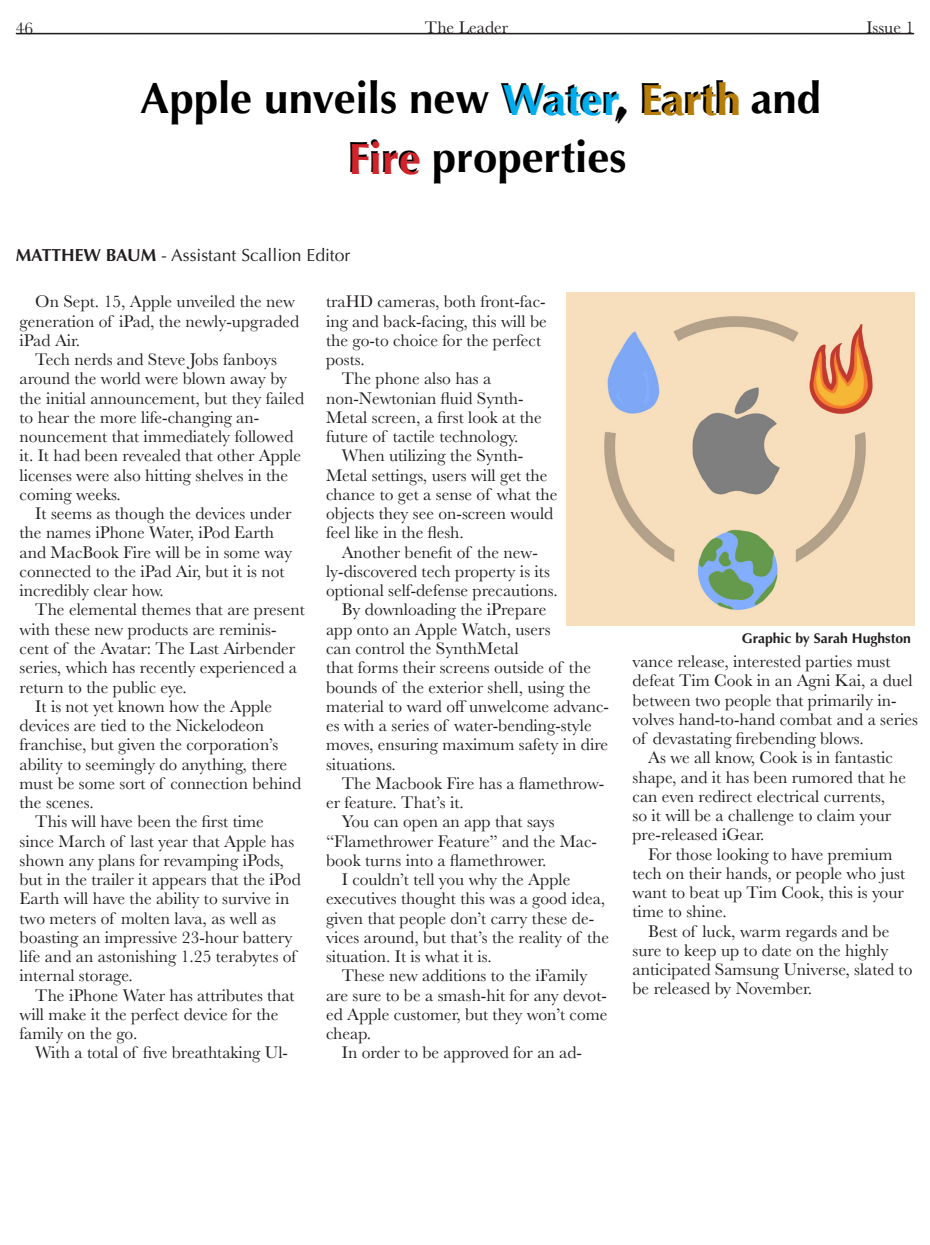
<style>
.page{position:relative;width:930px;height:1245px;background:#fff}
.page>*{position:absolute;margin:0;border:0;box-sizing:border-box;transform-origin:0 0}
.t1{font:700 43.75px "Optima";color:#000}
.t2{font:17.5px/19.2px "Baskerville";color:#231f20}
.t3{font:17.5px "Optima";color:#231f20}
.t4{font:700 14px "Optima";color:#231f20}
.s1{color:#00aeef}
.s2{color:#b77d09}
.s3{color:#d1232a}
.s4{font-weight:700}
</style>
<div class="page">
<svg style="left:15px;top:33px;width:899px;height:1px"></svg>
<img style="left:566px;top:292px;width:348px;height:333px">
<p class="t2" style="left:16px;top:19px;width:19px">46</p>
<p class="t2" style="left:425px;top:18px;width:85px">The Leader</p>
<p class="t2" style="left:866px;top:18px;width:49px">Issue 1</p>
<p class="t1" style="left:140px;top:73px;width:682px">Apple unveils new <span class="s1">Water</span>, <span class="s2">Earth</span> and</p>
<p class="t1" style="left:349px;top:132px;width:279px"><span class="s3">Fire</span> properties</p>
<p class="t3" style="left:16px;top:245px;width:336px"><span class="s4">MATTHEW BAUM</span> - Assistant Scallion Editor</p>
<p class="t2" style="left:20px;top:292px;width:281px;text-indent:16px">On Sept. 15, Apple unveiled the new generation of iPad, the newly-upgraded iPad Air.</p>
<p class="t2" style="left:20px;top:350px;width:286px;text-indent:16px">Tech nerds and Steve Jobs fanboys around the world were blown away by the initial announcement, but they failed to hear the more life-changing an&shy;nouncement that immediately followed it. It had been revealed that other Apple licenses were also hitting shelves in the coming weeks.</p>
<p class="t2" style="left:20px;top:504px;width:274px;text-indent:16px">It seems as though the devices under the names iPhone Water, iPod Earth and MacBook Fire will be in some way connected to the iPad Air, but it is not incredibly clear how.</p>
<p class="t2" style="left:20px;top:600px;width:287px;text-indent:16px">The elemental themes that are present with these new products are reminis&shy;cent of the Avatar: The Last Airbender series, which has recently experienced a return to the public eye.</p>
<p class="t2" style="left:20px;top:696px;width:283px;text-indent:16px">It is not yet known how the Apple devices are tied to the Nickelodeon franchise, but given the corporation’s ability to seemingly do anything, there must be some sort of connection behind the scenes.</p>
<p class="t2" style="left:20px;top:812px;width:283px;text-indent:16px">This will have been the first time since March of last year that Apple has shown any plans for revamping iPods, but in the trailer it appears that the iPod Earth will have the ability to survive in two meters of molten lava, as well as boasting an impressive 23-hour battery life and an astonishing 1.25 terabytes of internal storage.</p>
<p class="t2" style="left:20px;top:985px;width:277px;text-indent:16px">The iPhone Water has attributes that will make it the perfect device for the family on the go.</p>
<p class="t2" style="left:35px;top:1043px;width:254px">With a total of five breathtaking Ul-</p>
<p class="t2" style="left:326px;top:292px;width:222px">traHD cameras, both front-fac&shy;ing and back-facing, this will be the go-to choice for the perfect posts.</p>
<p class="t2" style="left:326px;top:369px;width:217px;text-indent:16px">The phone also has a non-Newtonian fluid Synth-<br>Metal screen, a first look at the future of tactile technology.</p>
<p class="t2" style="left:326px;top:446px;width:233px;text-indent:16px">When utilizing the Synth-<br>Metal settings, users will get the chance to get a sense of what the objects they see on-screen would feel like in the flesh.</p>
<p class="t2" style="left:326px;top:542px;width:233px;text-align:center">Another benefit of the new&shy;ly-discovered tech property is its optional self-defense precautions.</p>
<p class="t2" style="left:326px;top:600px;width:284px;text-indent:16px">By downloading the iPrepare<br>app onto an Apple Watch, users<br>can control the SynthMetal<br>that forms their screens outside of the bounds of the exterior shell, using the material to ward off unwelcome advanc&shy;es with a series of water-bending-style moves, ensuring maximum safety in dire situations.</p>
<p class="t2" style="left:326px;top:773px;width:280px;text-indent:16px">The Macbook Fire has a flamethrow&shy;er feature. That’s it.</p>
<p class="t2" style="left:326px;top:812px;width:272px;text-indent:16px">You can open an app that says “Flamethrower Feature” and the Mac&shy;book turns into a flamethrower.</p>
<p class="t2" style="left:326px;top:870px;width:284px;text-indent:16px">I couldn’t tell you why the Apple executives thought this was a good idea, given that people don’t carry these de&shy;vices around, but that’s the reality of the situation. It is what it is.</p>
<p class="t2" style="left:326px;top:966px;width:283px;text-indent:16px">These new additions to the iFamily are sure to be a smash-hit for any devot&shy;ed Apple customer, but they won’t come cheap.</p>
<p class="t2" style="left:342px;top:1043px;width:242px">In order to be approved for an ad-</p>
<p class="t4" style="left:741px;top:630px;width:171px">Graphic by Sarah Hughston</p>
<p class="t2" style="left:632px;top:652px;width:287px">vance release, interested parties must defeat Tim Cook in an Agni Kai, a duel between two people that primarily in&shy;volves hand-to-hand combat and a series of devastating firebending blows.</p>
<p class="t2" style="left:632px;top:748px;width:275px;text-indent:16px">As we all know, Cook is in fantastic shape, and it has been rumored that he can even redirect electrical currents,<br>so it will be a challenge to claim your pre-released iGear.</p>
<p class="t2" style="left:632px;top:844px;width:274px;text-indent:16px">For those looking to have premium tech on their hands, or people who just want to beat up Tim Cook, this is your time to shine.</p>
<p class="t2" style="left:632px;top:921px;width:281px;text-indent:16px">Best of luck, warm regards and be sure to keep up to date on the highly anticipated Samsung Universe, slated to be released by November.</p>
</div>
